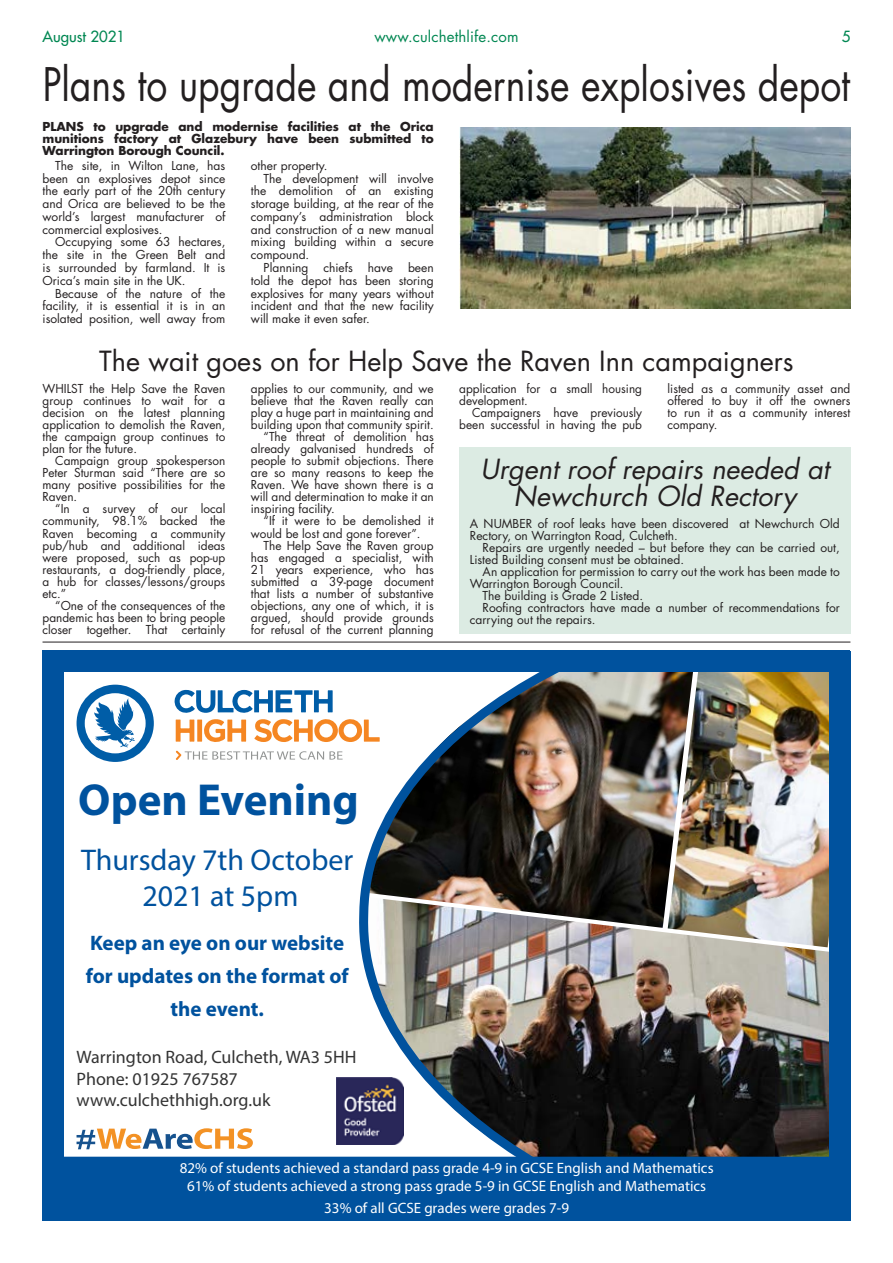
<style>
.page{position:relative;width:893px;height:1263px;background:#fff}
.page>*{position:absolute;margin:0;border:0;box-sizing:border-box;transform-origin:0 0}
.t1{font:45px "Futura Std";color:#231f20;scale:.83 1}
.t2{font:700 45px "Myriad Pro";color:#00529e}
.t3{font:30px/36px "Myriad Pro";color:#00529e;text-align:center}
.t4{font:27px "Futura Std";color:#231f20}
.t5{font:italic 27px/27px "Futura Std";color:#231f20;text-align:center}
.t6{font:700 21px/33px "Myriad Pro";color:#00529e;text-align:center}
.t7{font:18px/21.6px "Myriad Pro";color:#333}
.t8{font:15px/18px "Myriad Pro";color:#fff;text-align:center}
.t9{font:15px "Futura Std";letter-spacing:.01em;color:#008752}
.t10{font:500 15px "Futura Std";color:#008752}
.t11{font:12px/12px "Futura Std";color:#231f20;text-align:justify}
.t12{font:700 12px/12px "Futura Std";color:#231f20;text-align:justify}
</style>
<div class="page">
<div style="left:459px;top:447px;width:391px;height:187px;background:#dcebe3"></div>
<hr style="left:43px;top:642px;width:807px;height:1px;background:#231f20">
<div style="left:43px;top:651px;width:807px;height:21px;background:#00529e"></div>
<div style="left:43px;top:651px;width:21px;height:569px;background:#00529e"></div>
<div style="left:43px;top:1199px;width:807px;height:21px;background:#00529e"></div>
<svg style="left:174px;top:690px;width:181px;height:52px"></svg>
<svg style="left:77px;top:685px;width:77px;height:77px"></svg>
<svg style="left:176px;top:750px;width:167px;height:10px"></svg>
<svg style="left:77px;top:1128px;width:176px;height:21px"></svg>
<img style="left:337px;top:1077px;width:18px;height:67px">
<img style="left:355px;top:672px;width:495px;height:485px">
<div style="left:43px;top:1157px;width:807px;height:52px;background:#00529e"></div>
<img style="left:459px;top:128px;width:391px;height:180px">
<p class="t10" style="left:43px;top:27px;width:84px">August 2021</p>
<p class="t9" style="left:374px;top:27px;width:146px">www.culchethlife.com</p>
<p class="t10" style="left:842px;top:27px;width:10px">5</p>
<h1 class="t1" style="left:43px;top:56px;width:974px">Plans to upgrade and modernise explosives depot</h1>
<p class="t12" style="left:43px;top:120px;width:393px">PLANS to upgrade and modernise facilities at the Orica munitions factory at Glazebury have been submitted to Warrington Borough Council.</p>
<p class="t11" style="left:43px;top:159px;width:184px;line-height:12.8px;text-indent:13px">The site, in Wilton Lane, has been an explosives depot since the early part of the 20th century and Orica are believed to be the world’s largest manufacturer of commercial explosives.</p>
<p class="t11" style="left:43px;top:236px;width:184px;line-height:12.8px;text-indent:13px">Occupying some 63 hectares, the site in the Green Belt and is surrounded by farmland. It is Orica’s main site in the UK.</p>
<p class="t11" style="left:43px;top:287px;width:184px;line-height:12.8px;text-indent:13px">Because of the nature of the facility, it is essential it is in an isolated position, well away from</p>
<p class="t11" style="left:251px;top:159px;width:78px">other property.</p>
<p class="t11" style="left:264px;top:172px;width:172px">The development will involve</p>
<p class="t11" style="left:251px;top:185px;width:184px">the demolition of an existing</p>
<p class="t11" style="left:251px;top:198px;width:184px">storage building, at the rear of the</p>
<p class="t11" style="left:251px;top:211px;width:184px">company’s administration block</p>
<p class="t11" style="left:251px;top:223px;width:184px">and construction of a new manual</p>
<p class="t11" style="left:251px;top:236px;width:184px">mixing building within a secure</p>
<p class="t11" style="left:251px;top:249px;width:60px">compound.</p>
<p class="t11" style="left:264px;top:262px;width:46px">Planning</p>
<p class="t11" style="left:323px;top:262px;width:31px">chiefs</p>
<p class="t11" style="left:368px;top:262px;width:27px">have</p>
<p class="t11" style="left:251px;top:261px;width:184px;line-height:12.8px;text-indent:157px">been told the depot has been storing explosives for many years without incident and that the new facility will make it even safer.</p>
<h3 class="t4" style="left:99px;top:344px;width:696px">The wait goes on for Help Save the Raven Inn campaigners</h3>
<p class="t11" style="left:43px;top:383px;width:184px">WHILST the Help Save the Raven group continues to wait for a decision on the latest planning application to demolish the Raven, the campaign group continues to plan for the future.</p>
<p class="t11" style="left:43px;top:455px;width:184px;text-indent:13px">Campaign group spokesperson Peter Sturman said “There are so many positive possibilities for the Raven.</p>
<p class="t11" style="left:43px;top:503px;width:184px;text-indent:13px">“In a survey of our local community, 98.1% backed the Raven becoming a community pub/hub and additional ideas were proposed, such as pop-up restaurants, a dog-friendly place, a hub for classes/lessons/groups etc.”</p>
<p class="t11" style="left:43px;top:599px;width:184px;text-indent:13px">“One of the consequences of the pandemic has been to bring people closer together. That certainly</p>
<p class="t11" style="left:251px;top:383px;width:184px">applies to our community, and we</p>
<p class="t11" style="left:251px;top:395px;width:184px">believe that the Raven really can</p>
<p class="t11" style="left:251px;top:407px;width:184px">play a huge part in maintaining and</p>
<p class="t11" style="left:251px;top:419px;width:184px">building upon that community spirit.</p>
<p class="t11" style="left:264px;top:431px;width:172px">“The threat of demolition has</p>
<p class="t11" style="left:251px;top:443px;width:184px">already galvanised hundreds of</p>
<p class="t11" style="left:251px;top:455px;width:184px">people to submit objections. There</p>
<p class="t11" style="left:251px;top:467px;width:184px">are so many reasons to keep the</p>
<p class="t11" style="left:251px;top:479px;width:184px">Raven. We have shown there is a</p>
<p class="t11" style="left:251px;top:491px;width:184px">will and determination to make it an</p>
<p class="t11" style="left:251px;top:503px;width:85px">inspiring facility.</p>
<p class="t11" style="left:264px;top:515px;width:172px">“If it were to be demolished it</p>
<p class="t11" style="left:251px;top:527px;width:171px">would be lost and gone forever”.</p>
<p class="t11" style="left:264px;top:539px;width:172px">The Help Save the Raven group</p>
<p class="t11" style="left:251px;top:551px;width:184px">has engaged a specialist, with</p>
<p class="t11" style="left:251px;top:563px;width:184px">21 years experience, who has</p>
<p class="t11" style="left:251px;top:575px;width:184px">submitted a 39-page document</p>
<p class="t11" style="left:251px;top:587px;width:184px">that lists a number of substantive</p>
<p class="t11" style="left:251px;top:599px;width:184px">objections, any one of which, it is</p>
<p class="t11" style="left:251px;top:611px;width:184px">argued, should provide grounds</p>
<p class="t11" style="left:251px;top:623px;width:184px">for refusal of the current planning</p>
<p class="t11" style="left:459px;top:382px;width:184px">application for a small housing development.</p>
<p class="t11" style="left:459px;top:407px;width:184px;text-align:right">Campaigners have previously been successful in having the pub</p>
<p class="t11" style="left:668px;top:382px;width:184px">listed as a community asset and offered to buy it off the owners to run it as a community interest company.</p>
<h3 class="t5" style="left:480px;top:456px;width:350px">Urgent roof repairs needed at<br>Newchurch Old Rectory</h3>
<p class="t11" style="left:470px;top:518px;width:371px">A NUMBER of roof leaks have been discovered at Newchurch Old<br>Rectory, on Warrington Road, Culcheth.</p>
<p class="t11" style="left:470px;top:542px;width:371px;text-indent:13px">Repairs are urgently needed – but before they can be carried out,<br>Listed Building consent must be obtained.</p>
<p class="t11" style="left:483px;top:566px;width:359px">An application for permission to carry out the work has been made to</p>
<p class="t11" style="left:470px;top:578px;width:155px">Warrington Borough Council.</p>
<p class="t11" style="left:483px;top:590px;width:162px">The building is Grade 2 Listed.</p>
<p class="t11" style="left:483px;top:602px;width:359px">Roofing contractors have made a number of recommendations for</p>
<p class="t11" style="left:470px;top:614px;width:127px">carrying out the repairs.</p>
<h1 class="t2" style="left:78px;top:771px;width:282px">Open Evening</h1>
<h2 class="t3" style="left:81px;top:841px;width:274px">Thursday 7th October<br>2021 at 5pm</h2>
<h3 class="t6" style="left:86px;top:926px;width:264px">Keep an eye on our website for updates on the format of the event.</h3>
<h3 class="t7" style="left:77px;top:1046px;width:282px">Warrington Road, Culcheth, WA3 5HH<br>Phone: 01925 767587 www.culchethhigh.org.uk</h3>
<p class="t8" style="left:180px;top:1159px;width:535px">82% of students achieved a standard pass grade 4-9 in GCSE English and Mathematics<br>61% of students achieved a strong pass grade 5-9 in GCSE English and Mathematics</p>
<p class="t8" style="left:324px;top:1199px;width:246px">33% of all GCSE grades were grades 7-9</p>
</div>
